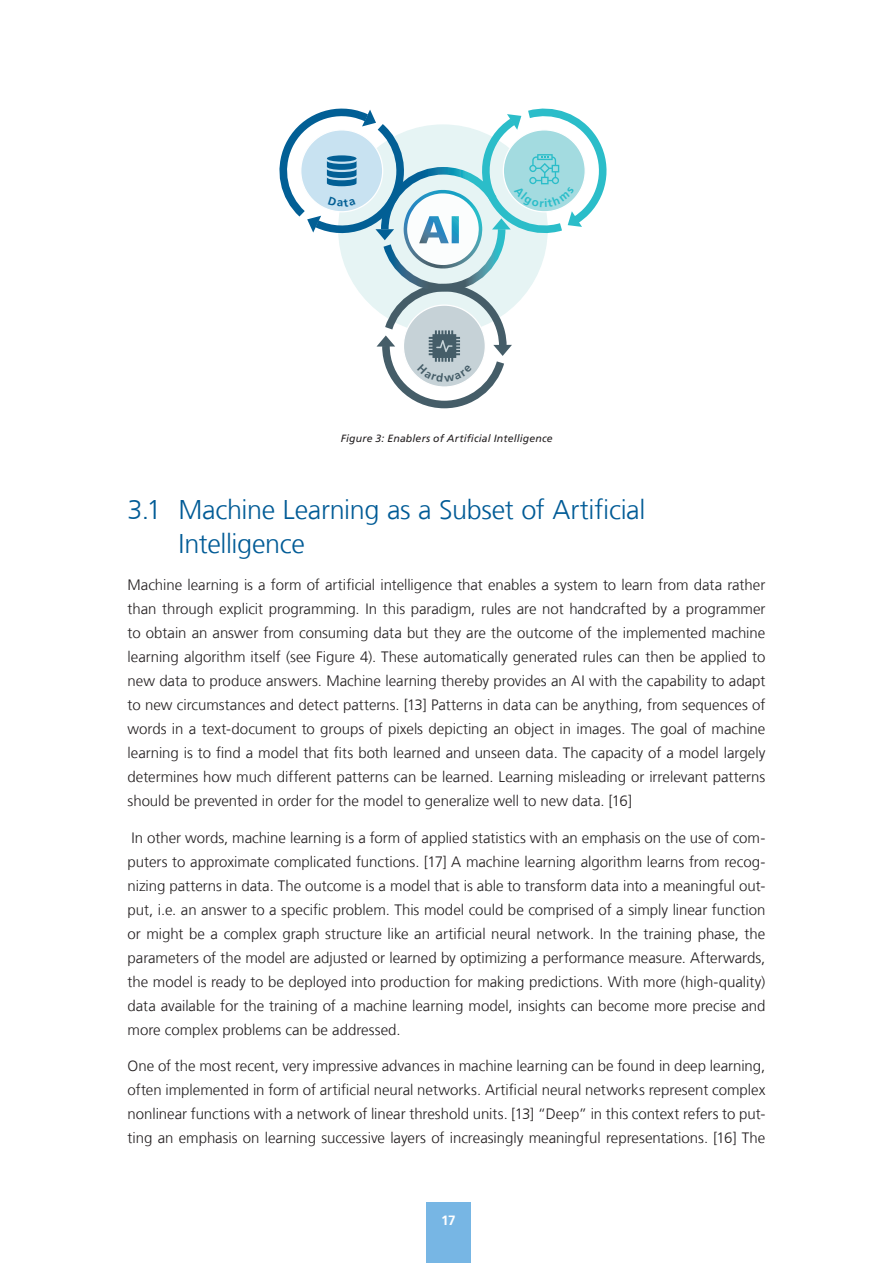
<style>
.page{position:relative;width:893px;height:1263px;background:#fff}
.page>*{position:absolute;margin:0;border:0;box-sizing:border-box;transform-origin:0 0}
.t1{font:300 27px/34.5px "Frutiger LT Com";letter-spacing:-.015em;color:#005b96}
.t2{font:300 15px/24px "Frutiger LT Com";color:#231f20;text-align:justify}
.t3{font:700 13.5px "Frutiger LT Com";color:#fff}
.t4{font:italic 10.5px "Frutiger LT Com";letter-spacing:.015em;color:#231f20}
</style>
<div class="page">
<div style="left:426px;top:1202px;width:44px;height:61px;background:#77b6e4"></div>
<svg style="left:279px;top:108px;width:328px;height:301px"></svg>
<p class="t4" style="left:341px;top:432px;width:213px">Figure 3: Enablers of Artificial Intelligence</p>
<h1 class="t1" style="left:179px;top:492px;width:468px;text-indent:-51px">3.1 Machine Learning as a Subset of Artificial<br>Intelligence</h1>
<p class="t2" style="left:128px;top:573px;width:639px">Machine learning is a form of artificial intelligence that enables a system to learn from data rather than through explicit programming. In this paradigm, rules are not handcrafted by a programmer to obtain an answer from consuming data but they are the outcome of the implemented machine learning algorithm itself (see Figure 4). These automatically generated rules can then be applied to new data to produce answers. Machine learning thereby provides an AI with the capability to adapt to new circumstances and detect patterns. [13] Patterns in data can be anything, from sequences of words in a text-document to groups of pixels depicting an object in images. The goal of machine learning is to find a model that fits both learned and unseen data. The capacity of a model largely determines how much different patterns can be learned. Learning misleading or irrelevant patterns should be prevented in order for the model to generalize well to new data. [16]</p>
<p class="t2" style="left:128px;top:825px;width:639px">In other words, machine learning is a form of applied statistics with an emphasis on the use of com&shy;puters to approximate complicated functions. [17] A machine learning algorithm learns from recog&shy;nizing patterns in data. The outcome is a model that is able to transform data into a meaningful out&shy;put, i.e. an answer to a specific problem. This model could be comprised of a simply linear function or might be a complex graph structure like an artificial neural network. In the training phase, the parameters of the model are adjusted or learned by optimizing a performance measure. Afterwards, the model is ready to be deployed into production for making predictions. With more (high-quality) data available for the training of a machine learning model, insights can become more precise and more complex problems can be addressed.</p>
<p class="t2" style="left:128px;top:1054px;width:639px">One of the most recent, very impressive advances in machine learning can be found in deep learning, often implemented in form of artificial neural networks. Artificial neural networks represent complex nonlinear functions with a network of linear threshold units. [13] “Deep” in this context refers to put&shy;ting an emphasis on learning successive layers of increasingly meaningful representations. [16] The</p>
<p class="t3" style="left:441px;top:1213px;width:16px">17</p>
</div>
